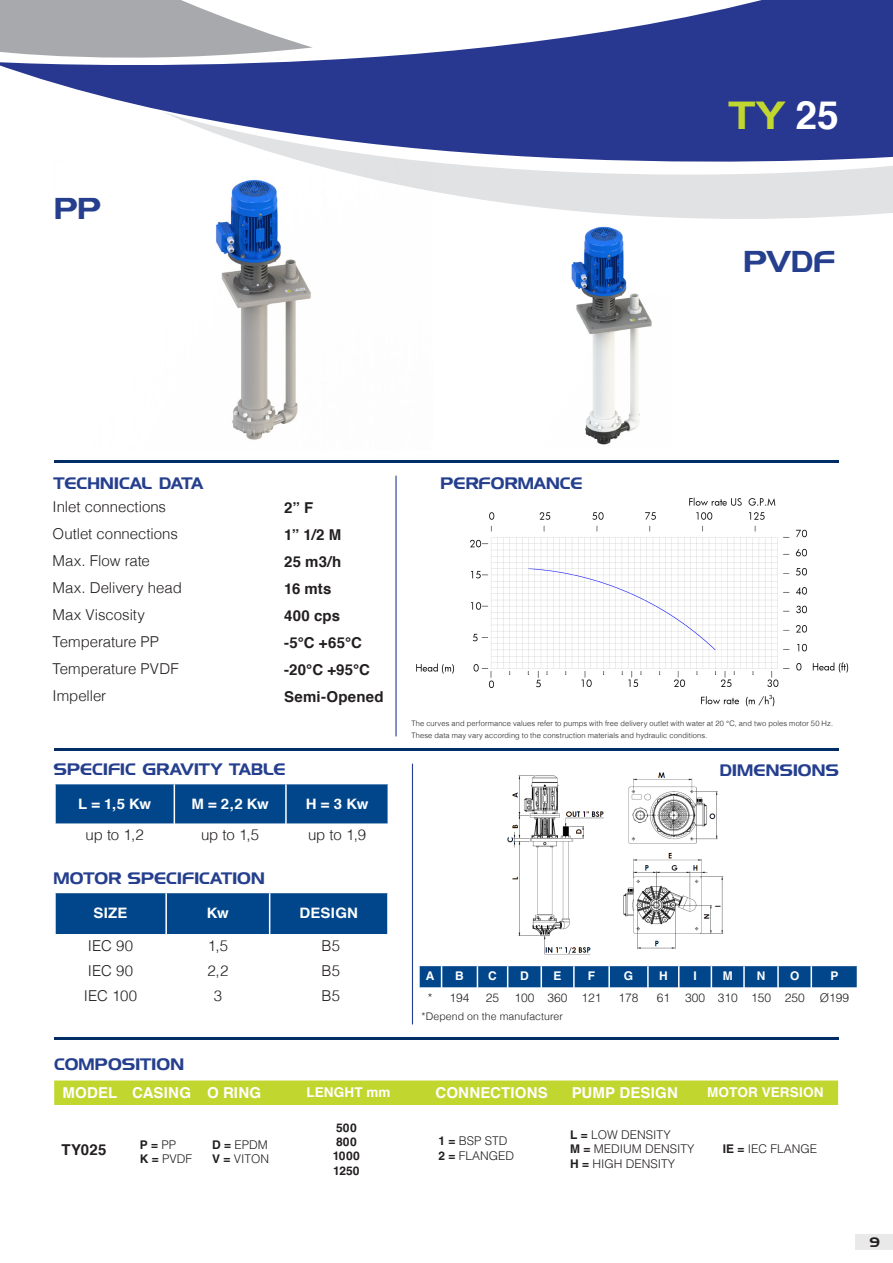
<style>
.page{position:relative;width:893px;height:1263px;background:#fff}
.page>*{position:absolute;margin:0;border:0;box-sizing:border-box;transform-origin:0 0}
.t1{font:39px "Denmark";color:#c1d72f}
.t2{font:30px "Denmark";letter-spacing:-.005em;color:#253f8e}
.t3{font:16.5px "Denmark";letter-spacing:.01em;color:#253f8e}
.t4{font:300 15px "Helvetica";letter-spacing:-.005em;color:#231f20}
.t5{font:700 15px "Helvetica";letter-spacing:.015em;color:#231f20}
.t6{font:700 15px "Helvetica";letter-spacing:.01em;color:#fff}
.t7{font:700 14.4px "Helvetica";letter-spacing:.01em;color:#fff;scale:1.04 1}
.t8{font:700 13.5px "Helvetica";letter-spacing:.01em;color:#fff}
.t9{font:13.5px "Denmark";color:#231f20}
.t10{font:300 12px "Helvetica LT Std";color:#231f20}
.t11{font:700 12px "Helvetica LT Std";color:#231f20}
.t12{font:700 12px "Helvetica LT Std";color:#fff}
.t13{font:300 10.5px "Helvetica";letter-spacing:.01em;color:#231f20}
.t14{font:300 7.5px/12px "Helvetica";letter-spacing:.015em;color:#231f20}
.s1{font-family:"Helvetica";font-weight:700;color:#fff}
.s2{font-weight:300}
.s3{font-weight:700}
</style>
<div class="page">
<svg style="left:7px;top:0;width:886px;height:112px;fill:#283890"></svg>
<svg style="left:166px;top:112px;width:727px;height:107px"></svg>
<svg style="left:0;top:0;width:313px;height:68px"></svg>
<hr style="left:54px;top:1037px;width:785px;height:3px;background:#002d65">
<hr style="left:54px;top:460px;width:785px;height:2px;background:#002d65">
<img style="left:416px;top:497px;width:433px;height:210px">
<div style="left:855px;top:1234px;width:38px;height:16px;background:#e9e9e9"></div>
<hr style="left:395px;top:476px;width:2px;height:260px;background:#253f8e">
<hr style="left:412px;top:764px;width:1px;height:260px;background:#253f8e">
<hr style="left:54px;top:748px;width:785px;height:2px;background:#002d65">
<div style="left:54px;top:1080px;width:784px;height:25px;background:#c1d72f"></div>
<svg style="left:55px;top:892px;width:333px;height:42px;background:#0c4e8f"></svg>
<svg style="left:55px;top:784px;width:334px;height:40px;background:#0a4c8e"></svg>
<svg style="left:419px;top:965px;width:439px;height:23px;background:#1f5c98"></svg>
<img style="left:507px;top:772px;width:217px;height:183px">
<img style="left:166px;top:160px;width:266px;height:280px">
<img style="left:537px;top:218px;width:134px;height:227px">
<p class="t2" style="left:54px;top:191px;width:49px">PP</p>
<p class="t1" style="left:729px;top:92px;width:112px">TY <span class="s1">25</span></p>
<p class="t2" style="left:744px;top:244px;width:93px">PVDF</p>
<p class="t3" style="left:54px;top:473px;width:151px">TECHNICAL DATA</p>
<p class="t4" style="left:53px;top:495px;width:115px">Inlet connections</p>
<p class="t4" style="left:53px;top:522px;width:127px">Outlet connections</p>
<p class="t4" style="left:53px;top:549px;width:99px">Max. Flow rate</p>
<p class="t4" style="left:53px;top:576px;width:131px">Max. Delivery head</p>
<p class="t4" style="left:53px;top:603px;width:94px">Max Viscosity</p>
<p class="t4" style="left:53px;top:630px;width:108px">Temperature PP</p>
<p class="t4" style="left:53px;top:657px;width:128px">Temperature PVDF</p>
<p class="t4" style="left:53px;top:684px;width:55px">Impeller</p>
<p class="t5" style="left:284px;top:498px;width:31px">2” F</p>
<p class="t5" style="left:284px;top:525px;width:59px">1” 1/2 M</p>
<p class="t5" style="left:284px;top:552px;width:59px">25 m3/h</p>
<p class="t5" style="left:284px;top:579px;width:49px">16 mts</p>
<p class="t5" style="left:284px;top:606px;width:57px">400 cps</p>
<p class="t5" style="left:284px;top:633px;width:79px">-5°C +65°C</p>
<p class="t5" style="left:284px;top:660px;width:88px">-20°C +95°C</p>
<p class="t5" style="left:284px;top:687px;width:101px">Semi-Opened</p>
<p class="t3" style="left:54px;top:759px;width:233px">SPECIFIC GRAVITY TABLE</p>
<h3 class="t7" style="left:78px;top:794px;width:72px">L = 1,5 Kw</h3>
<h3 class="t7" style="left:191px;top:794px;width:76px">M = 2,2 Kw</h3>
<h3 class="t7" style="left:306px;top:794px;width:62px">H = 3 Kw</h3>
<h3 class="t4" style="left:85px;top:823px;width:60px">up to 1,2</h3>
<h3 class="t4" style="left:201px;top:823px;width:60px">up to 1,5</h3>
<h3 class="t4" style="left:308px;top:823px;width:60px">up to 1,9</h3>
<p class="t3" style="left:54px;top:868px;width:213px">MOTOR SPECIFICATION</p>
<h3 class="t7" style="left:94px;top:903px;width:34px">SIZE</h3>
<h3 class="t7" style="left:207px;top:903px;width:23px">Kw</h3>
<h3 class="t7" style="left:300px;top:903px;width:58px">DESIGN</h3>
<h3 class="t4" style="left:88px;top:933px;width:47px">IEC 90</h3>
<h3 class="t4" style="left:208px;top:933px;width:22px">1,5</h3>
<h3 class="t4" style="left:322px;top:933px;width:20px">B5</h3>
<h3 class="t4" style="left:88px;top:959px;width:47px">IEC 90</h3>
<h3 class="t4" style="left:207px;top:959px;width:22px">2,2</h3>
<h3 class="t4" style="left:322px;top:959px;width:20px">B5</h3>
<h3 class="t4" style="left:84px;top:983px;width:55px">IEC 100</h3>
<h3 class="t4" style="left:214px;top:983px;width:10px">3</h3>
<h3 class="t4" style="left:322px;top:983px;width:20px">B5</h3>
<p class="t3" style="left:54px;top:1055px;width:131px">COMPOSITION</p>
<p class="t3" style="left:440px;top:473px;width:143px">PERFORMANCE</p>
<p class="t14" style="left:411px;top:717px;width:423px">The curves and performance values refer to pumps with free delivery outlet with water at 20 °C, and two poles motor 50 Hz.<br>These data may vary according to the construction materials and hydraulic conditions.</p>
<p class="t3" style="left:720px;top:760px;width:121px">DIMENSIONS</p>
<p class="t12" style="left:426px;top:968px;width:10px">A</p>
<p class="t12" style="left:455px;top:968px;width:10px">B</p>
<p class="t12" style="left:488px;top:968px;width:10px">C</p>
<p class="t12" style="left:520px;top:968px;width:10px">D</p>
<p class="t12" style="left:554px;top:968px;width:10px">E</p>
<p class="t12" style="left:588px;top:968px;width:9px">F</p>
<p class="t12" style="left:624px;top:968px;width:11px">G</p>
<p class="t12" style="left:659px;top:968px;width:10px">H</p>
<p class="t12" style="left:693px;top:968px;width:5px">I</p>
<p class="t12" style="left:723px;top:968px;width:11px">M</p>
<p class="t12" style="left:757px;top:968px;width:10px">N</p>
<p class="t12" style="left:790px;top:968px;width:11px">O</p>
<p class="t12" style="left:830px;top:968px;width:10px">P</p>
<p class="t10" style="left:428px;top:990px;width:6px">*</p>
<p class="t10" style="left:449px;top:990px;width:22px">194</p>
<p class="t10" style="left:486px;top:990px;width:15px">25</p>
<p class="t10" style="left:514px;top:990px;width:22px">100</p>
<p class="t10" style="left:548px;top:990px;width:22px">360</p>
<p class="t10" style="left:581px;top:990px;width:22px">121</p>
<p class="t10" style="left:618px;top:990px;width:22px">178</p>
<p class="t10" style="left:657px;top:990px;width:15px">61</p>
<p class="t10" style="left:685px;top:990px;width:22px">300</p>
<p class="t10" style="left:718px;top:990px;width:22px">310</p>
<p class="t10" style="left:751px;top:990px;width:22px">150</p>
<p class="t10" style="left:785px;top:990px;width:22px">250</p>
<p class="t10" style="left:820px;top:990px;width:31px">Ø199</p>
<p class="t13" style="left:421px;top:1008px;width:143px">*Depend on the manufacturer</p>
<p class="t6" style="left:63px;top:1083px;width:56px">MODEL</p>
<p class="t6" style="left:132px;top:1083px;width:60px">CASING</p>
<p class="t6" style="left:207px;top:1083px;width:55px">O RING</p>
<p class="t8" style="left:306px;top:1084px;width:86px">LENGHT mm</p>
<p class="t6" style="left:436px;top:1083px;width:114px">CONNECTIONS</p>
<p class="t6" style="left:572px;top:1083px;width:108px">PUMP DESIGN</p>
<p class="t8" style="left:707px;top:1084px;width:118px">MOTOR VERSION</p>
<p class="t5" style="left:61px;top:1140px;width:46px">TY025</p>
<p class="t11" style="left:140px;top:1137px;width:38px">P = <span class="s2">PP</span></p>
<p class="t10" style="left:140px;top:1151px;width:54px"><span class="s3">K =</span> PVDF</p>
<p class="t10" style="left:212px;top:1137px;width:57px"><span class="s3">D =</span> EPDM</p>
<p class="t10" style="left:212px;top:1151px;width:59px"><span class="s3">V =</span> VITON</p>
<p class="t11" style="left:336px;top:1120px;width:22px">500</p>
<p class="t11" style="left:336px;top:1134px;width:22px">800</p>
<p class="t11" style="left:333px;top:1149px;width:28px">1000</p>
<p class="t11" style="left:333px;top:1163px;width:28px">1250</p>
<p class="t10" style="left:438px;top:1133px;width:71px"><span class="s3">1 =</span> BSP STD</p>
<p class="t10" style="left:438px;top:1148px;width:77px"><span class="s3">2 =</span> FLANGED</p>
<p class="t10" style="left:570px;top:1127px;width:102px"><span class="s3">L =</span> LOW DENSITY</p>
<p class="t10" style="left:570px;top:1142px;width:126px"><span class="s3">M =</span> MEDIUM DENSITY</p>
<p class="t10" style="left:570px;top:1156px;width:107px"><span class="s3">H =</span> HIGH DENSITY</p>
<p class="t10" style="left:723px;top:1141px;width:96px"><span class="s3">IE =</span> IEC FLANGE</p>
<h3 class="t9" style="left:869px;top:1234px;width:12px">9</h3>
</div>
